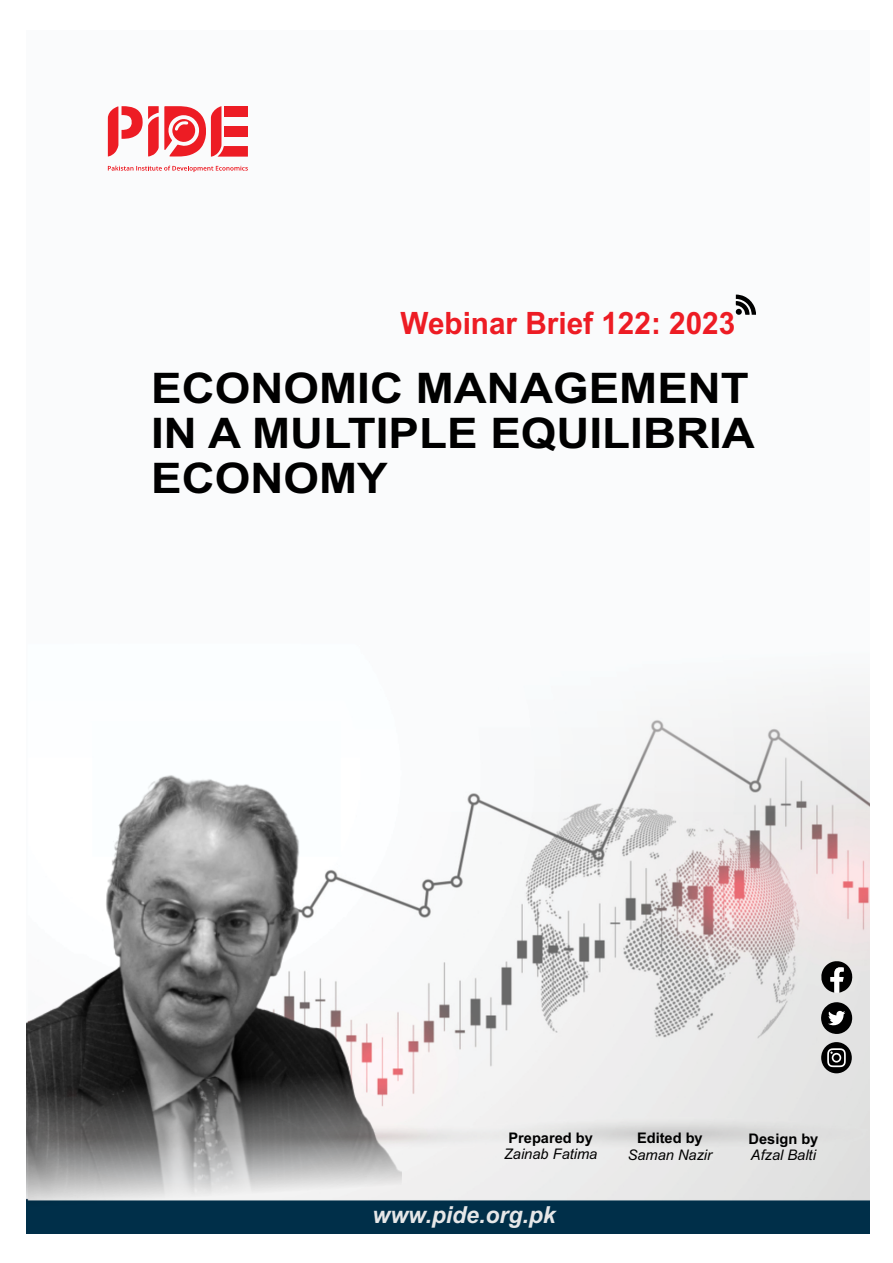
<style>
.page{position:relative;width:893px;height:1263px;background:#fff}
.page>*{position:absolute;margin:0;border:0;box-sizing:border-box;transform-origin:0 0}
.t1{font:700 42.15px/44.5px "Arial";color:#000;scale:1.09 1}
.t2{font:700 30.75px "Arial";color:#ed1c24;scale:.96 1}
.t3{font:italic 700 23.55px "Arial";color:#e6e7e8}
.t4{font:italic 14.55px "Arial";color:#000}
.t5{font:700 14.55px "Arial";color:#000}
</style>
<div class="page">
<img style="left:27px;top:116px;width:842px;height:1118px">
<svg style="left:108px;top:106px;width:140px;height:51px"></svg>
<svg style="left:108px;top:165px;width:141px;height:7px"></svg>
<svg style="left:735px;top:294px;width:21px;height:22px"></svg>
<img style="left:27px;top:722px;width:375px;height:496px">
<svg style="left:821px;top:961px;width:32px;height:32px"></svg>
<div style="left:821px;top:1042px;width:31px;height:31px;background:#000;border-radius:50%"></div>
<svg style="left:827px;top:1048px;width:19px;height:19px"></svg>
<svg style="left:821px;top:1002px;width:31px;height:32px"></svg>
<p class="t2" style="left:400px;top:312px;width:350px">Webinar Brief 122: 2023</p>
<p class="t1" style="left:151px;top:370px;width:555px">ECONOMIC MANAGEMENT<br>IN A MULTIPLE EQUILIBRIA<br>ECONOMY</p>
<p class="t5" style="left:508px;top:1132px;width:86px">Prepared by</p>
<p class="t4" style="left:504px;top:1149px;width:95px">Zainab Fatima</p>
<p class="t3" style="left:372px;top:1206px;width:185px">www.pide.org.pk</p>
<p class="t5" style="left:637px;top:1133px;width:67px">Edited by</p>
<p class="t4" style="left:628px;top:1149px;width:86px">Saman Nazir</p>
<p class="t5" style="left:748px;top:1133px;width:71px">Design by</p>
<p class="t4" style="left:751px;top:1149px;width:66px">Afzal Balti</p>
</div>
